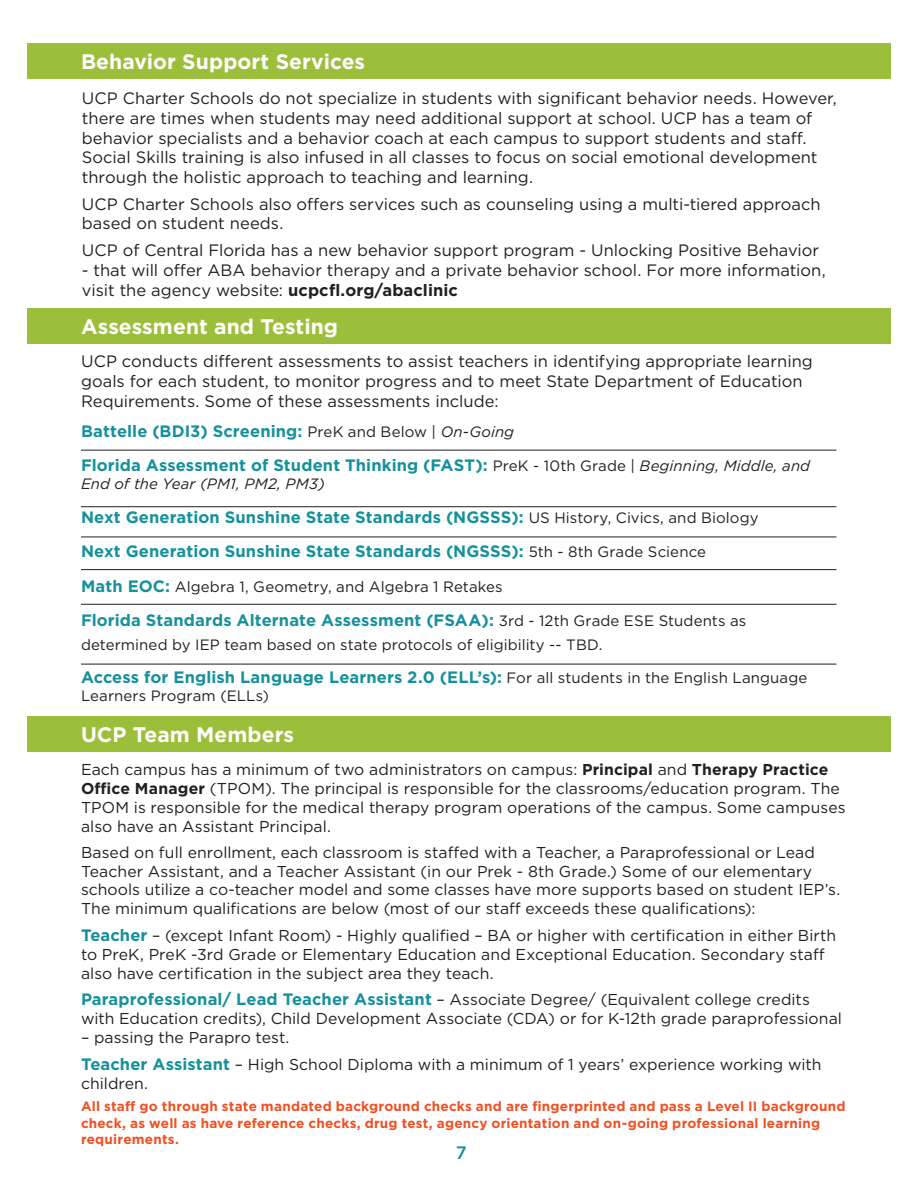
<style>
.page{position:relative;width:918px;height:1188px;background:#fff}
.page>*{position:absolute;margin:0;border:0;box-sizing:border-box;transform-origin:0 0}
.t1{font:700 21px "Gotham";letter-spacing:.005em;color:#fff}
.t2{font:500 18px "Gotham";color:#16919c}
.Copy{font:16.5px/19.8px "Gotham";color:#231f20}
.Copy-2{font:700 16.5px "Gotham";letter-spacing:.005em;color:#16919c}
.Copy-3{font:15.75px/18.9px "Gotham";letter-spacing:.005em;color:#231f20}
.Copy-4{font:15px "Gotham";letter-spacing:.005em;color:#231f20}
.Copy-5{font:italic 15px "Gotham";letter-spacing:.005em;color:#231f20}
.Copy-6{font:700 13.5px/16.2px "Gotham";letter-spacing:.015em;color:#f05022}
.s1{font-weight:700}
.s2{font-weight:400;font-size:15px;color:#231f20}
.s3{font-weight:400;font-style:italic;font-size:15px;color:#231f20}
.s4{font-weight:700;font-size:16.5px;color:#16919c}
</style>
<div class="page">
<div style="left:27px;top:308px;width:864px;height:35px;background:#9cbf3b"></div>
<div style="left:27px;top:716px;width:864px;height:36px;background:#9cbf3b"></div>
<hr style="left:81px;top:450px;width:755px;height:1px;background:#231f20">
<hr style="left:81px;top:604px;width:755px;height:1px;background:#231f20">
<hr style="left:81px;top:664px;width:755px;height:1px;background:#231f20">
<hr style="left:81px;top:537px;width:755px;height:1px;background:#231f20">
<hr style="left:81px;top:506px;width:755px;height:1px;background:#231f20">
<hr style="left:81px;top:569px;width:755px;height:1px;background:#231f20">
<div style="left:27px;top:43px;width:864px;height:35px;background:#9cbf3b"></div>
<p class="t1" style="left:81px;top:48px;width:286px">Behavior Support Services</p>
<p class="Copy" style="left:82px;top:88px;width:757px">UCP Charter Schools do not specialize in students with significant behavior needs. However, there are times when students may need additional support at school. UCP has a team of behavior specialists and a behavior coach at each campus to support students and staff.<br>Social Skills training is also infused in all classes to focus on social emotional development through the holistic approach to teaching and learning.</p>
<p class="Copy" style="left:82px;top:194px;width:740px">UCP Charter Schools also offers services such as counseling using a multi-tiered approach based on student needs.</p>
<p class="Copy" style="left:82px;top:240px;width:739px">UCP of Central Florida has a new behavior support program - Unlocking Positive Behavior</p>
<p class="Copy" style="left:82px;top:260px;width:745px">- that will offer ABA behavior therapy and a private behavior school. For more information, visit the agency website: <span class="s1">ucpcfl.org/abaclinic</span></p>
<p class="t1" style="left:81px;top:313px;width:259px">Assessment and Testing</p>
<p class="Copy" style="left:81px;top:351px;width:733px">UCP conducts different assessments to assist teachers in identifying appropriate learning goals for each student, to monitor progress and to meet State Department of Education<br>Requirements. Some of these assessments include:</p>
<p class="Copy-2" style="left:81px;top:421px;width:435px">Battelle (BDI3) Screening: <span class="s2">PreK and Below |</span> <span class="s3">On-Going</span></p>
<p class="Copy-2" style="left:81px;top:454px;width:731px">Florida Assessment of Student Thinking (FAST): <span class="s2">PreK - 10th Grade |</span> <span class="s3">Beginning, Middle, and</span></p>
<p class="Copy-5" style="left:81px;top:474px;width:245px">End of the Year (PM1, PM2, PM3)</p>
<p class="Copy-2" style="left:81px;top:506px;width:679px">Next Generation Sunshine State Standards (NGSSS): <span class="s2">US History, Civics, and Biology</span></p>
<p class="Copy-2" style="left:81px;top:540px;width:627px">Next Generation Sunshine State Standards (NGSSS): <span class="s2">5th - 8th Grade Science</span></p>
<p class="Copy-4" style="left:81px;top:577px;width:423px"><span class="s4">Math EOC:</span> Algebra 1, Geometry, and Algebra 1 Retakes</p>
<p class="Copy-2" style="left:81px;top:609px;width:667px">Florida Standards Alternate Assessment (FSAA): <span class="s2">3rd - 12th Grade ESE Students as</span></p>
<p class="Copy-4" style="left:81px;top:635px;width:523px">determined by IEP team based on state protocols of eligibility -- TBD.</p>
<p class="Copy-2" style="left:81px;top:667px;width:728px">Access for English Language Learners 2.0 (ELL’s): <span class="s2">For all students in the English Language</span></p>
<p class="Copy-4" style="left:81px;top:686px;width:189px">Learners Program (ELLs)</p>
<p class="t1" style="left:81px;top:721px;width:215px">UCP Team Members</p>
<p class="Copy-3" style="left:81px;top:760px;width:766px">Each campus has a minimum of two administrators on campus: <span class="s1">Principal</span> and <span class="s1">Therapy Practice Office Manager</span> (TPOM). The principal is responsible for the classrooms/education program. The TPOM is responsible for the medical therapy program operations of the campus. Some campuses also have an Assistant Principal.</p>
<p class="Copy-3" style="left:81px;top:842px;width:761px">Based on full enrollment, each classroom is staffed with a Teacher, a Paraprofessional or Lead Teacher Assistant, and a Teacher Assistant (in our Prek - 8th Grade.) Some of our elementary schools utilize a co-teacher model and some classes have more supports based on student IEP’s.<br>The minimum qualifications are below (most of our staff exceeds these qualifications):</p>
<p class="Copy-3" style="left:81px;top:926px;width:757px"><span class="s4">Teacher</span> – (except Infant Room) - Highly qualified – BA or higher with certification in either Birth to PreK, PreK -3rd Grade or Elementary Education and Exceptional Education. Secondary staff also have certification in the subject area they teach.</p>
<p class="Copy-3" style="left:81px;top:990px;width:763px"><span class="s4">Paraprofessional/ Lead Teacher Assistant</span> – Associate Degree/ (Equivalent college credits with Education credits), Child Development Associate (CDA) or for K-12th grade paraprofessional</p>
<p class="Copy-3" style="left:81px;top:1028px;width:210px">– passing the Parapro test.</p>
<p class="Copy-3" style="left:81px;top:1054px;width:742px"><span class="s4">Teacher Assistant</span> – High School Diploma with a minimum of 1 years’ experience working with children.</p>
<p class="Copy-6" style="left:81px;top:1099px;width:766px">All staff go through state mandated background checks and are fingerprinted and pass a Level II background check, as well as have reference checks, drug test, agency orientation and on-going professional learning requirements.</p>
<p class="t2" style="left:456px;top:1141px;width:12px">7</p>
</div>
